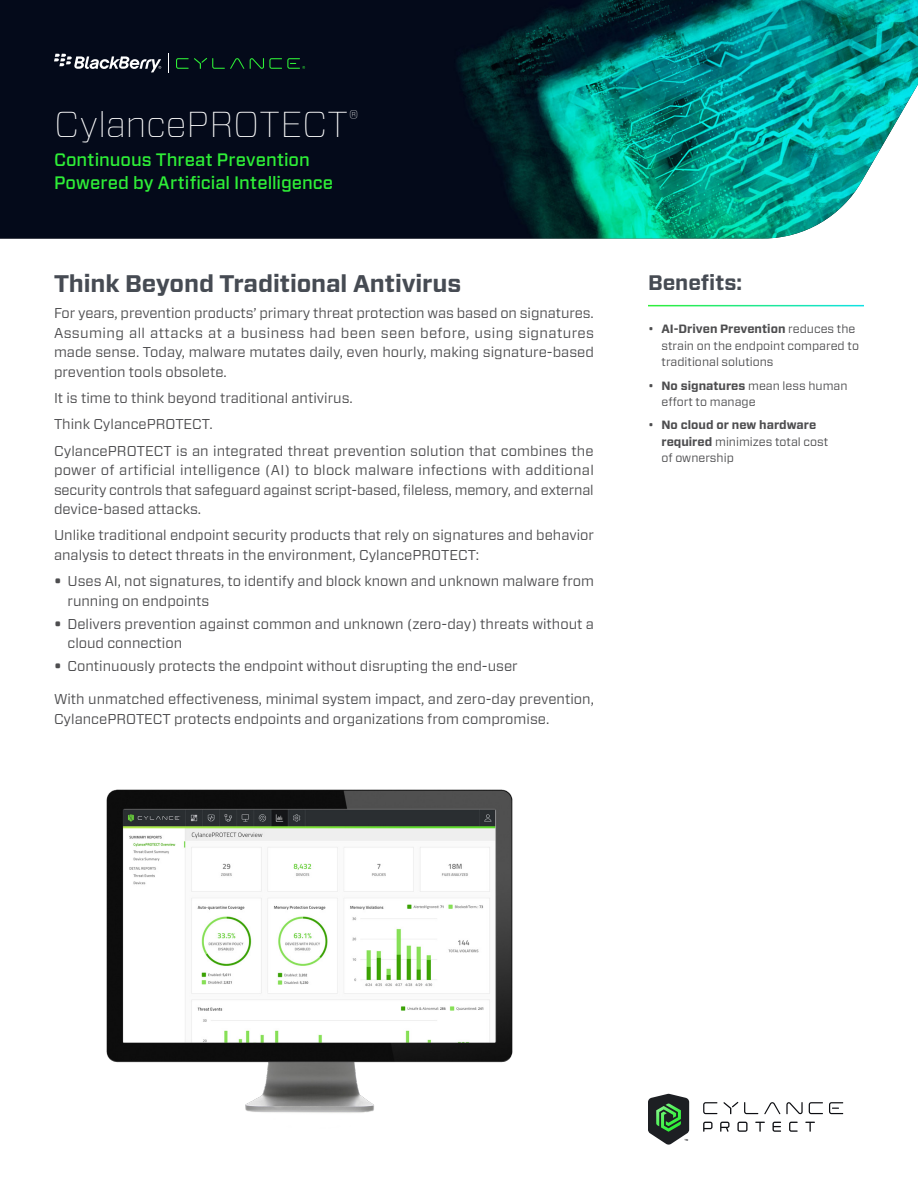
<style>
.page{position:relative;width:918px;height:1188px;background:#fff}
.page>*{position:absolute;margin:0;border:0;box-sizing:border-box;transform-origin:0 0}
.t1{font:100 36px "Forza";letter-spacing:-.005em;color:#fff}
.t2{font:700 24px "Forza";letter-spacing:-.005em;color:#464b53}
.t3{font:700 21px "Forza";color:#464b53}
.t4{font:500 18px/22.5px "Forza";letter-spacing:.005em;color:#2eef37}
.t5{font:14.25px/19.5px "Forza";color:#4d4d4f}
.t6{font:12px/16.5px "Forza";color:#4d4d4f}
.s1{font-weight:700}
</style>
<div class="page">
<img style="left:0;top:0;width:918px;height:239px">
<svg style="left:54px;top:54px;width:107px;height:18px"></svg>
<svg style="left:176px;top:58px;width:68px;height:11px"></svg>
<svg style="left:250px;top:58px;width:55px;height:11px"></svg>
<svg style="left:168px;top:54px;width:1px;height:19px"></svg>
<svg style="left:786px;top:1102px;width:17px;height:12px"></svg>
<svg style="left:703px;top:1102px;width:14px;height:12px"></svg>
<svg style="left:744px;top:1102px;width:14px;height:12px"></svg>
<svg style="left:809px;top:1102px;width:14px;height:12px"></svg>
<svg style="left:829px;top:1102px;width:14px;height:12px"></svg>
<svg style="left:723px;top:1102px;width:15px;height:12px"></svg>
<svg style="left:764px;top:1102px;width:16px;height:12px"></svg>
<svg style="left:703px;top:1122px;width:10px;height:10px"></svg>
<svg style="left:720px;top:1122px;width:9px;height:10px"></svg>
<svg style="left:737px;top:1122px;width:11px;height:10px"></svg>
<svg style="left:755px;top:1122px;width:10px;height:10px"></svg>
<svg style="left:773px;top:1122px;width:8px;height:10px"></svg>
<svg style="left:789px;top:1122px;width:9px;height:10px"></svg>
<svg style="left:805px;top:1122px;width:10px;height:10px"></svg>
<svg style="left:648px;top:1094px;width:41px;height:51px;background:#4a654f"></svg>
<img style="left:106px;top:789px;width:407px;height:324px">
<h1 class="t1" style="left:54px;top:99px;width:306px">CylancePROTECT<sup>®</sup></h1>
<p class="t4" style="left:54px;top:149px;width:281px">Continuous Threat Prevention<br>Powered by Artificial Intelligence</p>
<h2 class="t2" style="left:54px;top:268px;width:409px">Think Beyond Traditional Antivirus</h2>
<p class="t5" style="left:54px;top:304px;width:542px;text-align:justify">For years, prevention products’ primary threat protection was based on signatures.<br>Assuming all attacks at a business had been seen before, using signatures made sense. Today, malware mutates daily, even hourly, making signature-based prevention tools obsolete.</p>
<p class="t5" style="left:54px;top:385px;width:541px;line-height:26.2px">It is time to think beyond traditional antivirus.<br>Think CylancePROTECT.<br>CylancePROTECT is an integrated threat prevention solution that combines the</p>
<p class="t5" style="left:54px;top:460px;width:541px;text-align:justify">power of artificial intelligence (AI) to block malware infections with additional security controls that safeguard against script-based, fileless, memory, and external device-based attacks.</p>
<p class="t5" style="left:54px;top:526px;width:542px">Unlike traditional endpoint security products that rely on signatures and behavior analysis to detect threats in the environment, CylancePROTECT:</p>
<p class="t5" style="left:68px;top:571px;width:528px;text-indent:-14px"><span class="s1">•</span> Uses AI, not signatures, to identify and block known and unknown malware from running on endpoints</p>
<p class="t5" style="left:68px;top:614px;width:528px;text-indent:-13px"><span class="s1">•</span> Delivers prevention against common and unknown (zero-day) threats without a cloud connection</p>
<p class="t5" style="left:54px;top:656px;width:465px"><span class="s1">•</span> Continuously protects the endpoint without disrupting the end-user</p>
<p class="t5" style="left:54px;top:689px;width:541px">With unmatched effectiveness, minimal system impact, and zero-day prevention,<br>CylancePROTECT protects endpoints and organizations from compromise.</p>
<h3 class="t3" style="left:648px;top:268px;width:96px">Benefits:</h3>
<p class="t6" style="left:662px;top:321px;width:199px;text-indent:-14px">• <span class="s1">AI-Driven Prevention</span> reduces the strain on the endpoint compared to traditional solutions</p>
<p class="t6" style="left:662px;top:377px;width:188px;text-indent:-14px">• <span class="s1">No signatures</span> mean less human effort to manage</p>
<p class="t6" style="left:662px;top:417px;width:168px;text-indent:-14px">• <span class="s1">No cloud or new hardware required</span> minimizes total cost of ownership</p>
</div>
